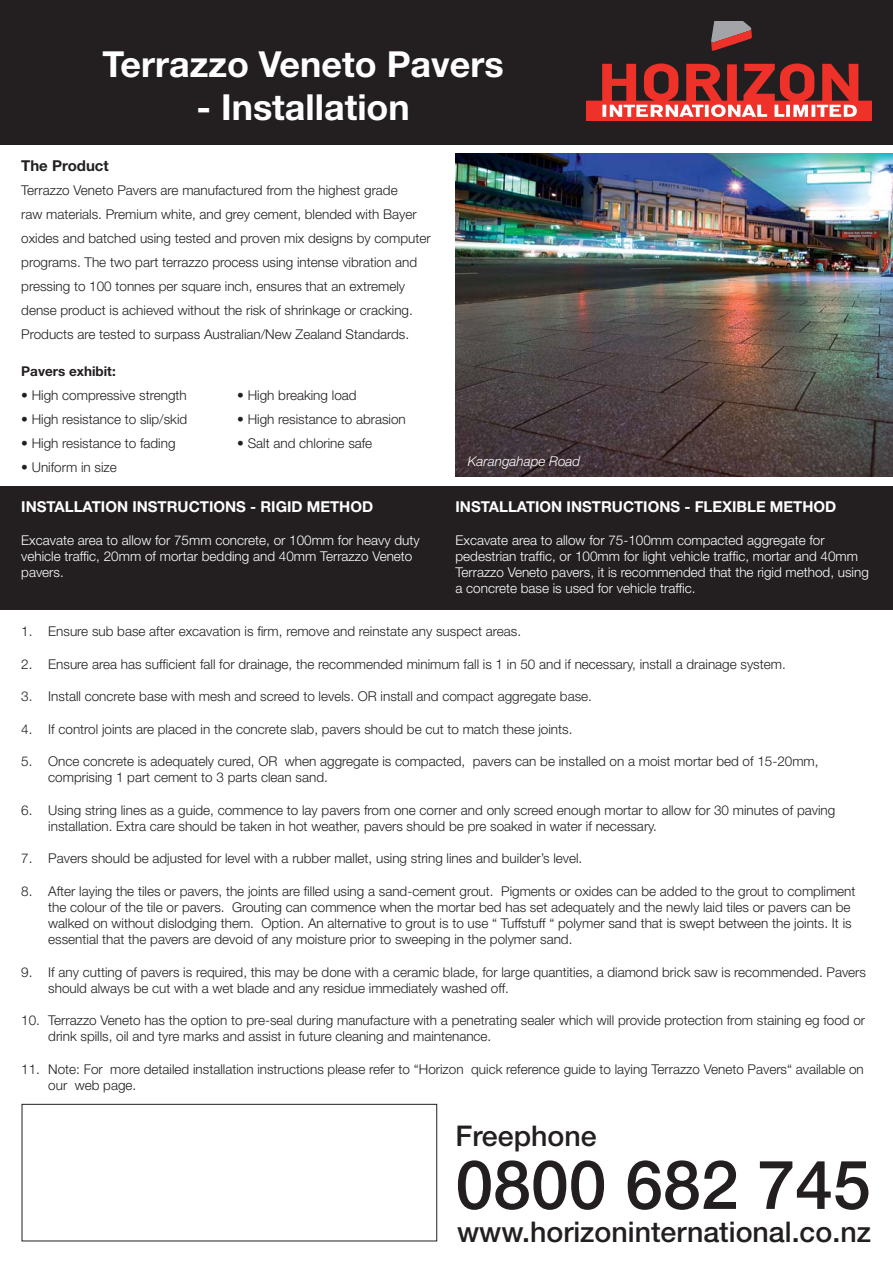
<style>
.page{position:relative;width:893px;height:1263px;background:#fff}
.page>*{position:absolute;margin:0;border:0;box-sizing:border-box;transform-origin:0 0}
.t1{font:500 67.95px "Helvetica Neue";color:#231f20}
.t2{font:700 35.85px "Helvetica Neue";color:#fff}
.t3{font:500 28.5px "Helvetica Neue";color:#231f20}
.t4{font:700 15px "Helvetica Neue";color:#fff}
.t5{font:700 15px "Helvetica Neue";color:#231f20}
.t6{font:300 13.5px/16.2px "Helvetica Neue";color:#231f20}
.t7{font:300 13.5px/16.2px "Helvetica Neue";color:#fff}
.t8{font:italic 300 13.5px "Helvetica Neue";color:#fff}
.t9{font:700 13.5px "Helvetica Neue";color:#231f20}
</style>
<div class="page">
<div style="left:0;top:486px;width:893px;height:124px;background:#231f20"></div>
<div style="left:0;top:0;width:893px;height:145px;background:#231f20"></div>
<svg style="left:711px;top:21px;width:41px;height:30px"></svg>
<svg style="left:586px;top:63px;width:286px;height:58px"></svg>
<div style="left:22px;top:1104px;width:415px;height:137px;border:1px solid #231f20"></div>
<img style="left:455px;top:153px;width:438px;height:323px">
<h2 class="t2" style="left:103px;top:51px;width:403px">Terrazzo Veneto Pavers</h2>
<h2 class="t2" style="left:197px;top:94px;width:215px">- Installation</h2>
<p class="t5" style="left:21px;top:160px;width:89px">The Product</p>
<p class="t6" style="left:21px;top:179px;width:411px;line-height:24px">Terrazzo Veneto Pavers are manufactured from the highest grade<br>raw materials. Premium white, and grey cement, blended with Bayer oxides and batched using tested and proven mix designs by computer programs. The two part terrazzo process using intense vibration and pressing to 100 tonnes per square inch, ensures that an extremely dense product is achieved without the risk of shrinkage or cracking.<br>Products are tested to surpass Australian/New Zealand Standards.</p>
<p class="t9" style="left:21px;top:366px;width:96px">Pavers exhibit:</p>
<p class="t6" style="left:21px;top:388px;width:167px">• High compressive strength</p>
<p class="t6" style="left:237px;top:388px;width:121px">• High breaking load</p>
<p class="t6" style="left:21px;top:412px;width:168px">• High resistance to slip/skid</p>
<p class="t6" style="left:237px;top:412px;width:170px">• High resistance to abrasion</p>
<p class="t6" style="left:21px;top:436px;width:156px">• High resistance to fading</p>
<p class="t6" style="left:237px;top:436px;width:137px">• Salt and chlorine safe</p>
<p class="t6" style="left:21px;top:460px;width:97px">• Uniform in size</p>
<p class="t8" style="left:468px;top:457px;width:114px">Karangahape Road</p>
<p class="t4" style="left:21px;top:501px;width:353px">INSTALLATION INSTRUCTIONS - RIGID METHOD</p>
<p class="t7" style="left:21px;top:533px;width:400px">Excavate area to allow for 75mm concrete, or 100mm for heavy duty vehicle traffic, 20mm of mortar bedding and 40mm Terrazzo Veneto pavers.</p>
<p class="t4" style="left:455px;top:501px;width:382px">INSTALLATION INSTRUCTIONS - FLEXIBLE METHOD</p>
<p class="t7" style="left:455px;top:533px;width:415px">Excavate area to allow for 75-100mm compacted aggregate for pedestrian traffic, or 100mm for light vehicle traffic, mortar and 40mm Terrazzo Veneto pavers, it is recommended that the rigid method, using a concrete base is used for vehicle traffic.</p>
<p class="t6" style="left:21px;top:625px;width:501px">1. Ensure sub base after excavation is firm, remove and reinstate any suspect areas.</p>
<p class="t6" style="left:21px;top:657px;width:766px">2. Ensure area has sufficient fall for drainage, the recommended minimum fall is 1 in 50 and if necessary, install a drainage system.</p>
<p class="t6" style="left:21px;top:690px;width:572px">3. Install concrete base with mesh and screed to levels. OR install and compact aggregate base.</p>
<p class="t6" style="left:21px;top:722px;width:553px">4. If control joints are placed in the concrete slab, pavers should be cut to match these joints.</p>
<p class="t6" style="left:48px;top:754px;width:772px;text-indent:-27px">5. Once concrete is adequately cured, OR when aggregate is compacted, pavers can be installed on a moist mortar bed of 15-20mm, comprising 1 part cement to 3 parts clean sand.</p>
<p class="t6" style="left:48px;top:803px;width:788px;text-indent:-27px">6. Using string lines as a guide, commence to lay pavers from one corner and only screed enough mortar to allow for 30 minutes of paving installation. Extra care should be taken in hot weather, pavers should be pre soaked in water if necessary.</p>
<p class="t6" style="left:21px;top:852px;width:563px">7. Pavers should be adjusted for level with a rubber mallet, using string lines and builder’s level.</p>
<p class="t6" style="left:48px;top:884px;width:809px;text-indent:-27px">8. After laying the tiles or pavers, the joints are filled using a sand-cement grout. Pigments or oxides can be added to the grout to compliment the colour of the tile or pavers. Grouting can commence when the mortar bed has set adequately and the newly laid tiles or pavers can be walked on without dislodging them. Option. An alternative to grout is to use “ Tuffstuff “ polymer sand that is swept between the joints. It is essential that the pavers are devoid of any moisture prior to sweeping in the polymer sand.</p>
<p class="t6" style="left:48px;top:965px;width:819px;text-indent:-27px">9. If any cutting of pavers is required, this may be done with a ceramic blade, for large quantities, a diamond brick saw is recommended. Pavers should always be cut with a wet blade and any residue immediately washed off.</p>
<p class="t6" style="left:48px;top:1014px;width:818px;text-indent:-27px">10. Terrazzo Veneto has the option to pre-seal during manufacture with a penetrating sealer which will provide protection from staining eg food or drink spills, oil and tyre marks and assist in future cleaning and maintenance.</p>
<p class="t6" style="left:48px;top:1062px;width:817px;text-indent:-27px">11. Note: For more detailed installation instructions please refer to “Horizon quick reference guide to laying Terrazzo Veneto Pavers“ available on our web page.</p>
<h3 class="t3" style="left:455px;top:1126px;width:143px">Freephone</h3>
<h1 class="t1" style="left:455px;top:1160px;width:417px">0800 682 745</h1>
<h3 class="t3" style="left:457px;top:1221px;width:415px">www.horizoninternational.co.nz</h3>
</div>
